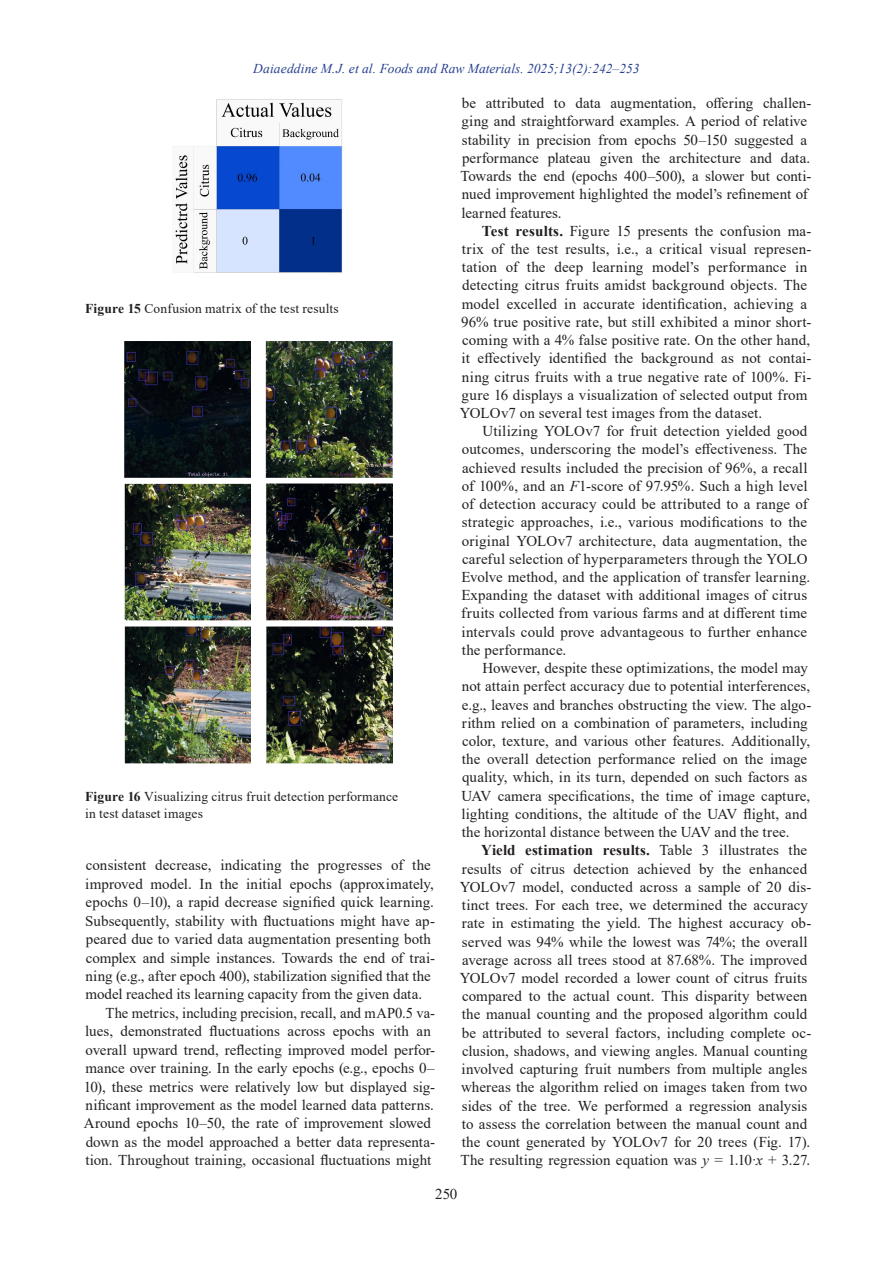
<style>
.page{position:relative;width:893px;height:1263px;background:#fff}
.page>*{position:absolute;margin:0;border:0;box-sizing:border-box;transform-origin:0 0}
.Основной__перенос{font:15px/18.1px "Times New Roman";letter-spacing:.005em;color:#231f20}
.Под_рисунок{font:13.5px/16.5px "Times New Roman";letter-spacing:.015em;color:#231f20}
.t1{font:italic 13.5px "Times New Roman";color:#253f8e}
.s1{font-weight:700}
.s2{font-style:italic}
</style>
<div class="page">
<img style="left:175px;top:99px;width:168px;height:174px">
<img style="left:124px;top:341px;width:127px;height:137px">
<img style="left:266px;top:341px;width:126px;height:137px">
<img style="left:266px;top:484px;width:126px;height:136px">
<img style="left:266px;top:626px;width:126px;height:137px">
<img style="left:124px;top:484px;width:127px;height:136px">
<img style="left:124px;top:626px;width:127px;height:137px">
<p class="t1" style="left:253px;top:59px;width:388px">Daiaeddine M.J. et al. Foods and Raw Materials. 2025;13(2):242–253</p>
<p class="Под_рисунок" style="left:85px;top:299px;width:255px"><span class="s1">Figure 15</span> Confusion matrix of the test results</p>
<p class="Под_рисунок" style="left:85px;top:788px;width:315px"><span class="s1">Figure 16</span> Visualizing citrus fruit detection performance in test dataset images</p>
<p class="Основной__перенос" style="left:85px;top:856px;width:351px">consistent decrease, indicating the progresses of the improved model. In the initial epochs (approximately, epochs 0–10), a rapid decrease signified quick learning.<br>Subsequently, stability with fluctuations might have ap&shy;peared due to varied data augmentation presenting both complex and simple instances. Towards the end of trai&shy;ning (e.g., after epoch 400), stabilization signified that the model reached its learning capacity from the given data.</p>
<p class="Основной__перенос" style="left:84px;top:1003px;width:353px;text-indent:22px">The metrics, including precision, recall, and mAP0.5 va&shy;lues, demonstrated fluctuations across epochs with an overall upward trend, reflecting improved model perfor&shy;mance over training. In the early epochs (e.g., epochs 0– 10), these metrics were relatively low but displayed sig&shy;nificant improvement as the model learned data patterns.<br>Around epochs 10–50, the rate of improvement slowed down as the model approached a better data representa&shy;tion. Throughout training, occasional fluctuations might</p>
<p class="Основной__перенос" style="left:461px;top:94px;width:352px">be attributed to data augmentation, offering challen&shy;ging and straightforward examples. A period of relative stability in precision from epochs 50–150 suggested a performance plateau given the architecture and data.<br>Towards the end (epochs 400–500), a slower but conti&shy;nued improvement highlighted the model’s refinement of learned features.</p>
<p class="Основной__перенос" style="left:460px;top:221px;width:353px;text-indent:22px"><span class="s1">Test results.</span> Figure 15 presents the confusion ma&shy;trix of the test results, i.e., a critical visual represen&shy;tation of the deep learning model’s performance in detecting citrus fruits amidst background objects. The model excelled in accurate identification, achieving a 96% true positive rate, but still exhibited a minor short&shy;coming with a 4% false positive rate. On the other hand, it effectively identified the background as not contai&shy;ning citrus fruits with a true negative rate of 100%. Fi&shy;gure 16 displays a visualization of selected output from YOLOv7 on several test images from the dataset.</p>
<p class="Основной__перенос" style="left:461px;top:422px;width:350px;text-indent:21px">Utilizing YOLOv7 for fruit detection yielded good outcomes, underscoring the model’s effectiveness. The achieved results included the precision of 96%, a recall of 100%, and an <span class="s2">F</span>1-score of 97.95%. Such a high level of detection accuracy could be attributed to a range of strategic approaches, i.e., various modifications to the original YOLOv7 architecture, data augmentation, the careful selection of hyperparameters through the YOLO Evolve method, and the application of transfer learning.<br>Expanding the dataset with additional images of citrus fruits collected from various farms and at different time intervals could prove advantageous to further enhance the performance.</p>
<p class="Основной__перенос" style="left:461px;top:658px;width:351px;text-indent:21px">However, despite these optimizations, the model may not attain perfect accuracy due to potential interferences, e.g., leaves and branches obstructing the view. The algo&shy;rithm relied on a combination of parameters, including color, texture, and various other features. Additionally, the overall detection performance relied on the image quality, which, in its turn, depended on such factors as UAV camera specifications, the time of image capture, lighting conditions, the altitude of the UAV flight, and the horizontal distance between the UAV and the tree.</p>
<p class="Основной__перенос" style="left:460px;top:841px;width:353px;text-indent:21px"><span class="s1">Yield estimation results.</span> Table 3 illustrates the results of citrus detection achieved by the enhanced YOLOv7 model, conducted across a sample of 20 dis&shy;tinct trees. For each tree, we determined the accuracy rate in estimating the yield. The highest accuracy ob&shy;served was 94% while the lowest was 74%; the overall average across all trees stood at 87.68%. The improved YOLOv7 model recorded a lower count of citrus fruits compared to the actual count. This disparity between the manual counting and the proposed algorithm could be attributed to several factors, including complete oc&shy;clusion, shadows, and viewing angles. Manual counting involved capturing fruit numbers from multiple angles whereas the algorithm relied on images taken from two sides of the tree. We performed a regression analysis to assess the correlation between the manual count and the count generated by YOLOv7 for 20 trees (Fig. 17).<br>The resulting regression equation was <span class="s2">y</span> = 1.10·<span class="s2">x</span> + 3.27.</p>
<p class="Основной__перенос" style="left:435px;top:1184px;width:24px">250</p>
</div>
